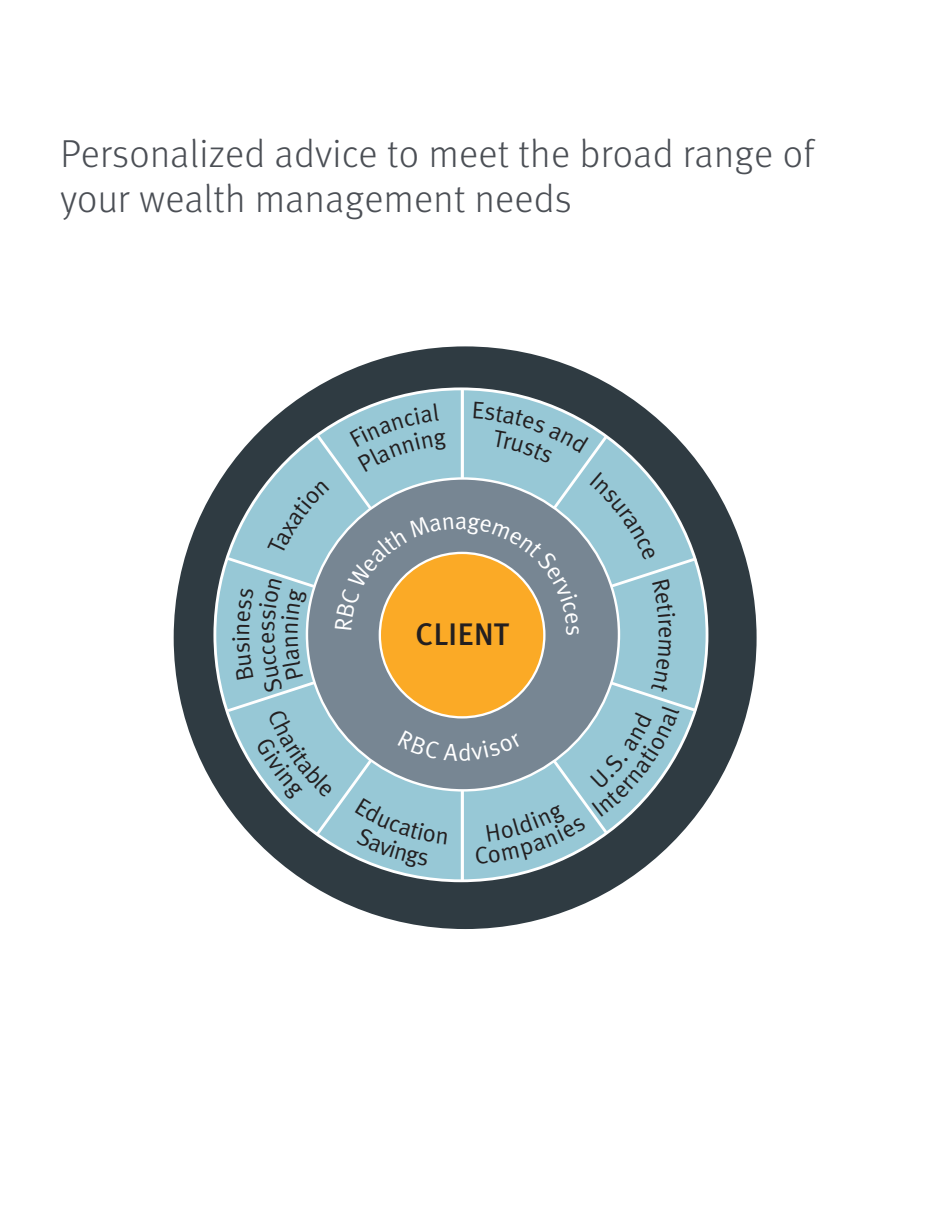
<style>
.page{position:relative;width:930px;height:1206px;background:#fff}
.page>*{position:absolute;margin:0;border:0;box-sizing:border-box;transform-origin:0 0}
.t1{font:300 39px/45px "Meta OT";letter-spacing:.01em;color:#4b4f55}
.t2{font:31.2px "Meta Medium LF Caps";color:#231f20}
.t3{font:24.15px "Meta Normal LF";color:#fff}
</style>
<div class="page">
<svg style="left:173px;top:346px;width:584px;height:583px"></svg>
<svg style="left:474px;top:402px;width:115px;height:62px;background:#93c0ce"></svg>
<div style="left:590px;top:472px;width:66px;height:89px;background:#97c8d6"></div>
<div style="left:651px;top:579px;width:24px;height:113px;background:#97c8d6"></div>
<div style="left:256px;top:709px;width:77px;height:92px;background:#97c8d6"></div>
<div style="left:232px;top:578px;width:75px;height:116px;background:#97c8d6"></div>
<div style="left:267px;top:481px;width:62px;height:74px;background:#97c8d6"></div>
<div style="left:350px;top:403px;width:97px;height:68px;background:#97c8d6"></div>
<svg style="left:355px;top:705px;width:324px;height:163px;background:#89a9b3"></svg>
<svg style="left:335px;top:516px;width:118px;height:114px;background:#a39576"></svg>
<svg style="left:467px;top:517px;width:112px;height:118px;background:#aa966e"></svg>
<p class="t1" style="left:60px;top:132px;width:755px">Personalized advice to meet the broad range of your wealth management needs</p>
<p class="t3" style="left:455px;top:506px;width:14px">a</p>
<p class="t2" style="left:415px;top:616px;width:95px">CLIENT</p>
</div>
